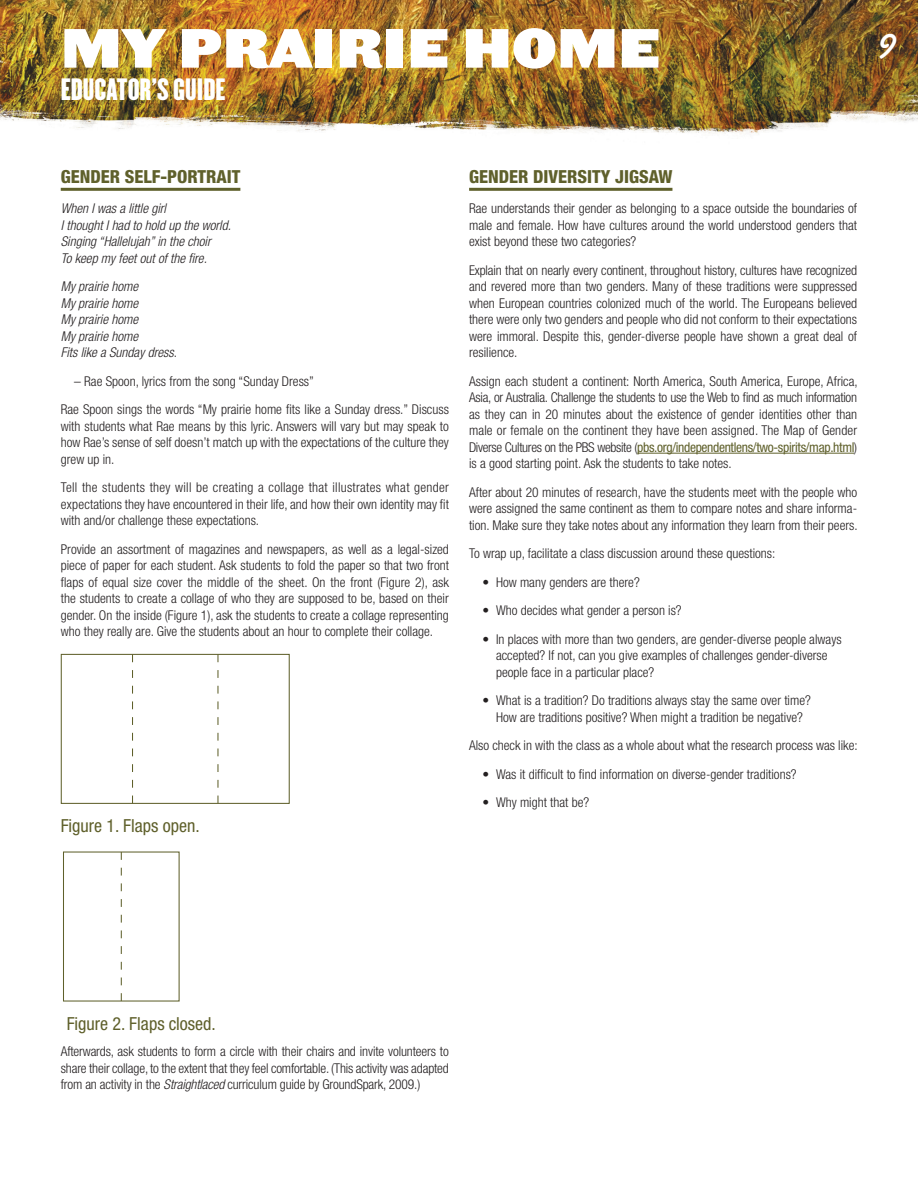
<style>
.page{position:relative;width:918px;height:1188px;background:#fff}
.page>*{position:absolute;margin:0;border:0;box-sizing:border-box;transform-origin:0 0}
.t1{font:52.5px "Leviathan HTF Black";color:#fff}
.t2{font:700 37.5px "Kaufmann";color:#fff}
.t3{font:27px "Champion HTF Lightweight";color:#fff}
.t4{font:800 condensed 18px "Helvetica Neue";color:#5f602b}
.t5{font:condensed 18px "Helvetica Neue";color:#5f602b}
.t6{font:300 condensed 13.5px/16.5px "Helvetica Neue";color:#231f20;text-align:justify}
.t7{font:italic 300 condensed 13.5px/16.5px "Helvetica Neue";color:#231f20}
.s1{font-style:normal}
.s2{font-weight:400;color:#5f602b}
.s3{font-style:italic}
</style>
<div class="page">
<img style="left:0;top:0;width:918px;height:134px">
<hr style="left:469px;top:188px;width:203px;height:3px;background:#5f602b">
<hr style="left:637px;top:453px;width:217px;height:1px;background:#5f602b">
<hr style="left:61px;top:188px;width:179px;height:3px;background:#5f602b">
<svg style="left:121px;top:852px;width:1px;height:149px"></svg>
<div style="left:61px;top:654px;width:229px;height:150px;border:1px solid #5f602b"></div>
<svg style="left:132px;top:654px;width:1px;height:149px"></svg>
<svg style="left:217px;top:654px;width:1px;height:149px"></svg>
<h1 class="t1" style="left:61px;top:13px;width:601px">MY PRAIRIE HOME</h1>
<h3 class="t3" style="left:61px;top:72px;width:166px">EDUCATOR’S GUIDE</h3>
<h2 class="t2" style="left:879px;top:20px;width:20px">9</h2>
<h3 class="t4" style="left:61px;top:166px;width:181px">GENDER SELF-PORTRAIT</h3>
<p class="t7" style="left:61px;top:200px;width:172px">When I was a little girl<br>I thought I had to hold up the world.<br>Singing “Hallelujah” in the choir<br>To keep my feet out of the fire.</p>
<p class="t7" style="left:61px;top:278px;width:118px">My prairie home<br>My prairie home<br>My prairie home<br>My prairie home<br>Fits like a Sunday dress<span class="s1">.</span></p>
<p class="t6" style="left:61px;top:367px;width:390px;line-height:28.5px;text-indent:14px">– Rae Spoon, lyrics from the song “Sunday Dress”<br>Rae Spoon sings the words “My prairie home fits like a Sunday dress.” Discuss</p>
<p class="t6" style="left:61px;top:418px;width:390px">with students what Rae means by this lyric. Answers will vary but may speak to how Rae’s sense of self doesn’t match up with the expectations of the culture they grew up in.</p>
<p class="t6" style="left:61px;top:479px;width:390px">Tell the students they will be creating a collage that illustrates what gender expectations they have encountered in their life, and how their own identity may fit with and/or challenge these expectations.</p>
<p class="t6" style="left:61px;top:541px;width:390px">Provide an assortment of magazines and newspapers, as well as a legal-sized piece of paper for each student. Ask students to fold the paper so that two front flaps of equal size cover the middle of the sheet. On the front (Figure 2), ask the students to create a collage of who they are supposed to be, based on their gender. On the inside (Figure 1), ask the students to create a collage representing who they really are. Give the students about an hour to complete their collage.</p>
<h3 class="t5" style="left:61px;top:815px;width:141px">Figure 1. Flaps open.</h3>
<h3 class="t4" style="left:469px;top:166px;width:205px">GENDER DIVERSITY JIGSAW</h3>
<p class="t6" style="left:469px;top:200px;width:390px">Rae understands their gender as belonging to a space outside the boundaries of male and female. How have cultures around the world understood genders that exist beyond these two categories?</p>
<p class="t6" style="left:469px;top:262px;width:390px">Explain that on nearly every continent, throughout history, cultures have recognized and revered more than two genders. Many of these traditions were suppressed when European countries colonized much of the world. The Europeans believed there were only two genders and people who did not conform to their expectations were immoral. Despite this, gender-diverse people have shown a great deal of resilience.</p>
<p class="t6" style="left:469px;top:373px;width:390px">Assign each student a continent: North America, South America, Europe, Africa, Asia, or Australia. Challenge the students to use the Web to find as much information as they can in 20 minutes about the existence of gender identities other than male or female on the continent they have been assigned. The Map of Gender Diverse Cultures on the PBS website (<span class="s2">pbs.org/independentlens/two-spirits/map.html</span>) is a good starting point. Ask the students to take notes.</p>
<p class="t6" style="left:469px;top:484px;width:390px">After about 20 minutes of research, have the students meet with the people who were assigned the same continent as them to compare notes and share informa&shy;tion. Make sure they take notes about any information they learn from their peers.</p>
<p class="t6" style="left:469px;top:545px;width:308px">To wrap up, facilitate a class discussion around these questions:</p>
<p class="t6" style="left:483px;top:574px;width:159px">• How many genders are there?</p>
<p class="t6" style="left:483px;top:602px;width:201px">• Who decides what gender a person is?</p>
<p class="t6" style="left:496px;top:631px;width:347px;text-align:left;text-indent:-14px">• In places with more than two genders, are gender-diverse people always accepted? If not, can you give examples of challenges gender-diverse people face in a particular place?</p>
<p class="t6" style="left:483px;top:692px;width:330px;text-align:center">• What is a tradition? Do traditions always stay the same over time?<br>How are traditions positive? When might a tradition be negative?</p>
<p class="t6" style="left:469px;top:737px;width:390px">Also check in with the class as a whole about what the research process was like:</p>
<p class="t6" style="left:483px;top:766px;width:316px">• Was it difficult to find information on diverse-gender traditions?</p>
<p class="t6" style="left:483px;top:794px;width:108px">• Why might that be?</p>
<h3 class="t5" style="left:67px;top:1013px;width:151px">Figure 2. Flaps closed.</h3>
<p class="t6" style="left:61px;top:1043px;width:390px">Afterwards, ask students to form a circle with their chairs and invite volunteers to share their collage, to the extent that they feel comfortable. (This activity was adapted from an activity in the <span class="s3">Straightlaced</span> curriculum guide by GroundSpark, 2009.)</p>
</div>
